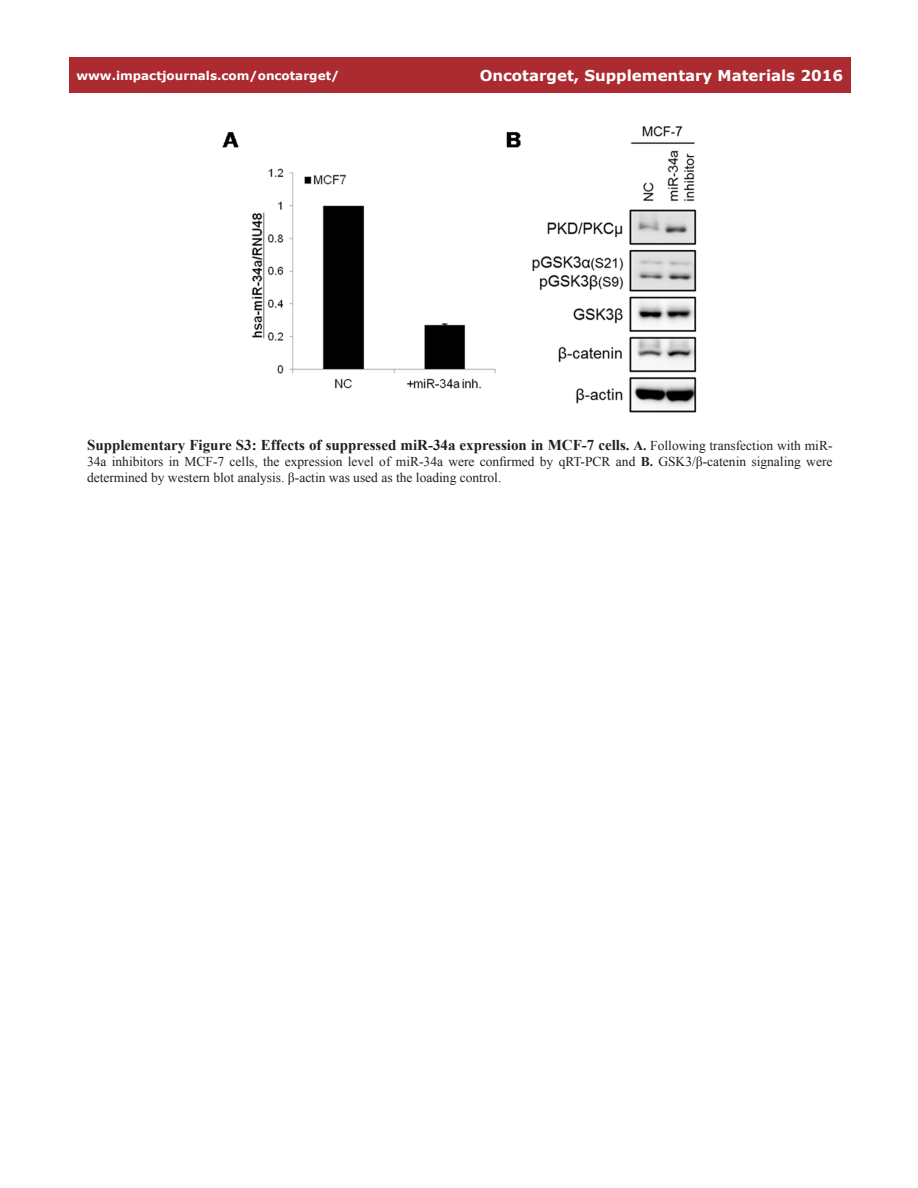
<style>
.page{position:relative;width:918px;height:1188px;background:#fff}
.page>*{position:absolute;margin:0;border:0;box-sizing:border-box;transform-origin:0 0}
.t1{font:700 15px "Times New Roman";color:#231f20}
.t2{font:700 15px "Verdana";color:#fff}
.t3{font:13.5px/16.2px "Times New Roman";color:#231f20}
.t4{font:700 12px "Verdana";color:#fff}
.s1{font-size:13.5px}
.s2{font-weight:400;font-size:13.5px}
.s3{font-weight:700}
</style>
<div class="page">
<div style="left:69px;top:57px;width:781px;height:36px;background:#ac2b31"></div>
<img style="left:223px;top:127px;width:474px;height:286px">
<p class="t4" style="left:76px;top:67px;width:264px">www.impactjournals.com/oncotarget/</p>
<p class="t2" style="left:480px;top:65px;width:365px">Oncotarget, Supplementary Materials 2016</p>
<p class="t1" style="left:87px;top:435px;width:747px">Supplementary Figure S3: Effects of suppressed miR-34a expression in MCF-7 cells. <span class="s1">A.</span> <span class="s2">Following transfection with miR-</span></p>
<p class="t3" style="left:87px;top:453px;width:747px">34a inhibitors in MCF-7 cells, the expression level of miR-34a were confirmed by qRT-PCR and <span class="s3">B.</span> GSK3/β-catenin signaling were determined by western blot analysis. β-actin was used as the loading control.</p>
</div>
